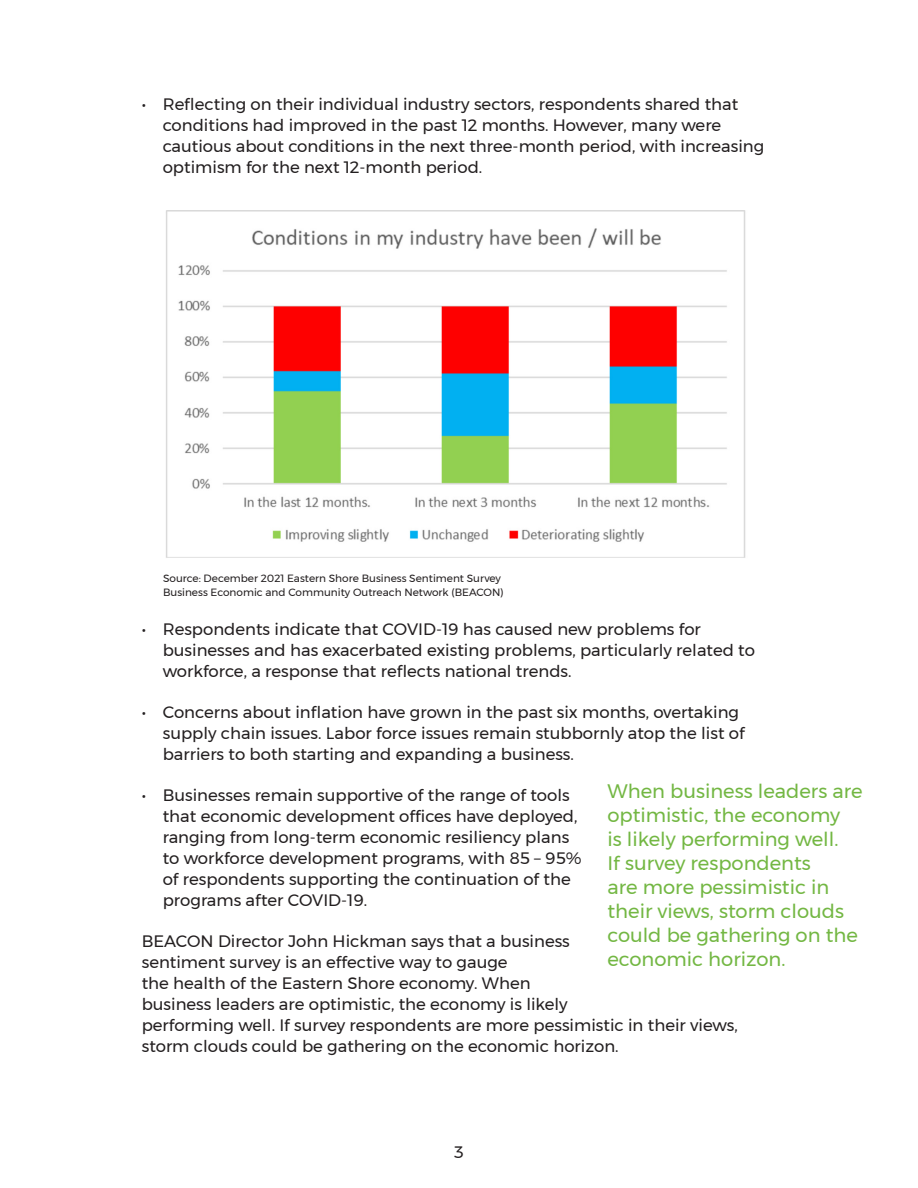
<style>
.page{position:relative;width:918px;height:1188px;background:#fff}
.page>*{position:absolute;margin:0;border:0;box-sizing:border-box;transform-origin:0 0}
.quotes{font:19.5px/24px "Montserrat";color:#73b743}
.body{font:16.5px/21px "Montserrat";color:#231f20}
.Source{font:10.5px "Montserrat";color:#231f20}
</style>
<div class="page">
<img style="left:166px;top:211px;width:580px;height:347px">
<p class="body" style="left:163px;top:94px;width:603px;text-indent:-21px">• Reflecting on their individual industry sectors, respondents shared that conditions had improved in the past 12 months. However, many were cautious about conditions in the next three-month period, with increasing optimism for the next 12-month period.</p>
<p class="Source" style="left:163px;top:571px;width:339px">Source: December 2021 Eastern Shore Business Sentiment Survey</p>
<p class="Source" style="left:163px;top:584px;width:342px">Business Economic and Community Outreach Network (BEACON)</p>
<p class="body" style="left:163px;top:618px;width:594px;text-indent:-21px">• Respondents indicate that COVID-19 has caused new problems for businesses and has exacerbated existing problems, particularly related to workforce, a response that reflects national trends.</p>
<p class="body" style="left:163px;top:701px;width:583px;text-indent:-21px">• Concerns about inflation have grown in the past six months, overtaking supply chain issues. Labor force issues remain stubbornly atop the list of barriers to both starting and expanding a business.</p>
<p class="body" style="left:163px;top:785px;width:420px;text-indent:-21px">• Businesses remain supportive of the range of tools that economic development offices have deployed, ranging from long-term economic resiliency plans to workforce development programs, with 85 – 95% of respondents supporting the continuation of the programs after COVID-19.</p>
<p class="body" style="left:142px;top:931px;width:598px">BEACON Director John Hickman says that a business<br>sentiment survey is an effective way to gauge<br>the health of the Eastern Shore economy. When<br>business leaders are optimistic, the economy is likely<br>performing well. If survey respondents are more pessimistic in their views, storm clouds could be gathering on the economic horizon.</p>
<p class="quotes" style="left:608px;top:778px;width:257px">When business leaders are optimistic, the economy<br>is likely performing well.<br>If survey respondents<br>are more pessimistic in their views, storm clouds could be gathering on the economic horizon.</p>
<p class="body" style="left:454px;top:1141px;width:11px">3</p>
</div>
